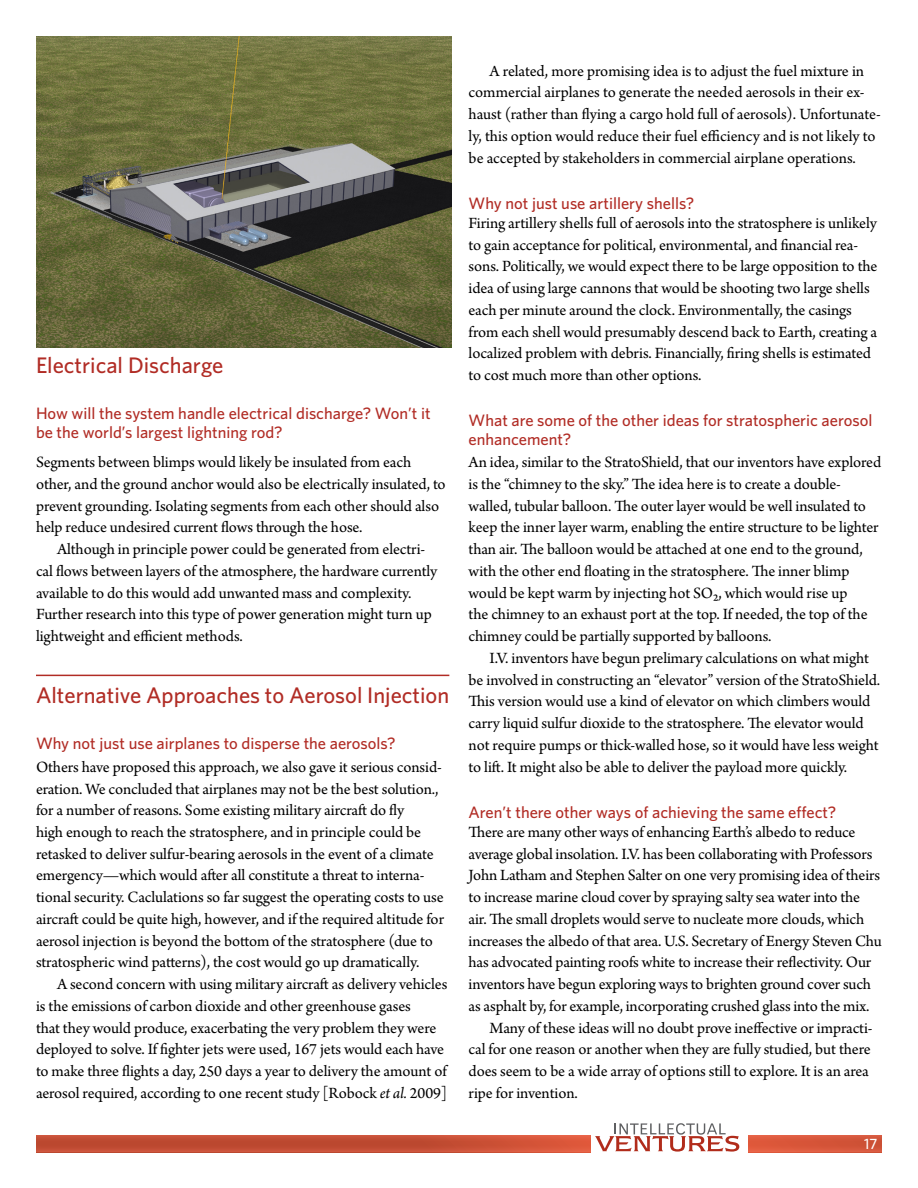
<style>
.page{position:relative;width:918px;height:1188px;background:#fff}
.page>*{position:absolute;margin:0;border:0;box-sizing:border-box;transform-origin:0 0}
.FAQ_Category{font:500 22.5px "Whitney";color:#b12c25}
.Answer{font:16.5px/21.8px "Arno Pro";letter-spacing:-.01em;color:#000}
.Body_text{font:16.5px/21.8px "Arno Pro";letter-spacing:-.005em;color:#000}
.Question{font:500 16.5px/18.9px "Whitney";color:#b12c25}
.t1{font:500 15px "Whitney";color:#fff}
.s1{font-style:italic}
</style>
<div class="page">
<svg style="left:36px;top:1136px;width:846px;height:16px;background:#ca5037"></svg>
<div style="left:591px;top:1114px;width:157px;height:44px;background:#fff"></div>
<svg style="left:595px;top:1123px;width:144px;height:29px"></svg>
<hr style="left:36px;top:675px;width:413px;height:1px;background:#b12c25">
<img style="left:36px;top:36px;width:415px;height:312px">
<p class="FAQ_Category" style="left:36px;top:350px;width:189px">Electrical Discharge</p>
<p class="Question" style="left:36px;top:404px;width:396px">How will the system handle electrical discharge? Won’t it be the world’s largest lightning rod?</p>
<p class="Answer" style="left:36px;top:452px;width:411px">Segments between blimps would likely be insulated from each other, and the ground anchor would also be electrically insulated, to prevent grounding. Isolating segments from each other should also help reduce undesired current flows through the hose.</p>
<p class="Body_text" style="left:36px;top:539px;width:403px;text-indent:21px">Although in principle power could be generated from electri&shy;cal flows between layers of the atmosphere, the hardware currently available to do this would add unwanted mass and complexity.<br>Further research into this type of power generation might turn up lightweight and efficient methods.</p>
<p class="FAQ_Category" style="left:36px;top:680px;width:415px">Alternative Approaches to Aerosol Injection</p>
<p class="Question" style="left:36px;top:734px;width:361px">Why not just use airplanes to disperse the aerosols?</p>
<p class="Answer" style="left:36px;top:757px;width:410px">Others have proposed this approach, we also gave it serious consid&shy;eration. We concluded that airplanes may not be the best solution., for a number of reasons. Some existing military aircraft do fly<br>high enough to reach the stratosphere, and in principle could be retasked to deliver sulfur-bearing aerosols in the event of a climate emergency—which would after all constitute a threat to interna&shy;tional security. Caclulations so far suggest the operating costs to use aircraft could be quite high, however, and if the required altitude for aerosol injection is beyond the bottom of the stratosphere (due to stratospheric wind patterns), the cost would go up dramatically.</p>
<p class="Body_text" style="left:36px;top:974px;width:413px;text-indent:21px">A second concern with using military aircraft as delivery vehicles is the emissions of carbon dioxide and other greenhouse gases<br>that they would produce, exacerbating the very problem they were deployed to solve. If fighter jets were used, 167 jets would each have to make three flights a day, 250 days a year to delivery the amount of aerosol required, according to one recent study [Robock <span class="s1">et al.</span> 2009]</p>
<p class="Body_text" style="left:469px;top:61px;width:414px;text-indent:21px">A related, more promising idea is to adjust the fuel mixture in commercial airplanes to generate the needed aerosols in their ex&shy;haust (rather than flying a cargo hold full of aerosols). Unfortunate&shy;ly, this option would reduce their fuel efficiency and is not likely to be accepted by stakeholders in commercial airplane operations.</p>
<p class="Question" style="left:469px;top:193px;width:227px">Why not just use artillery shells?</p>
<p class="Answer" style="left:469px;top:213px;width:410px">Firing artillery shells full of aerosols into the stratosphere is unlikely to gain acceptance for political, environmental, and financial rea&shy;sons. Politically, we would expect there to be large opposition to the idea of using large cannons that would be shooting two large shells each per minute around the clock. Environmentally, the casings from each shell would presumably descend back to Earth, creating a localized problem with debris. Financially, firing shells is estimated to cost much more than other options.</p>
<p class="Question" style="left:469px;top:411px;width:405px">What are some of the other ideas for stratospheric aerosol enhancement?</p>
<p class="Answer" style="left:469px;top:452px;width:414px">An idea, similar to the StratoShield, that our inventors have explored is the “chimney to the sky.” The idea here is to create a double&shy;walled, tubular balloon. The outer layer would be well insulated to keep the inner layer warm, enabling the entire structure to be lighter than air. The balloon would be attached at one end to the ground, with the other end floating in the stratosphere. The inner blimp would be kept warm by injecting hot SO₂, which would rise up<br>the chimney to an exhaust port at the top. If needed, the top of the chimney could be partially supported by balloons.</p>
<p class="Body_text" style="left:469px;top:648px;width:413px;text-indent:21px">I.V. inventors have begun prelimary calculations on what might be involved in constructing an “elevator” version of the StratoShield.<br>This version would use a kind of elevator on which climbers would carry liquid sulfur dioxide to the stratosphere. The elevator would not require pumps or thick-walled hose, so it would have less weight to lift. It might also be able to deliver the payload more quickly.</p>
<p class="Question" style="left:469px;top:802px;width:369px">Aren’t there other ways of achieving the same effect?</p>
<p class="Answer" style="left:469px;top:822px;width:415px">There are many other ways of enhancing Earth’s albedo to reduce average global insolation. I.V. has been collaborating with Professors John Latham and Stephen Salter on one very promising idea of theirs to increase marine cloud cover by spraying salty sea water into the air. The small droplets would serve to nucleate more clouds, which increases the albedo of that area. U.S. Secretary of Energy Steven Chu has advocated painting roofs white to increase their reflectivity. Our inventors have begun exploring ways to brighten ground cover such as asphalt by, for example, incorporating crushed glass into the mix.</p>
<p class="Body_text" style="left:469px;top:1018px;width:405px;text-indent:21px">Many of these ideas will no doubt prove ineffective or impracti&shy;cal for one reason or another when they are fully studied, but there does seem to be a wide array of options still to explore. It is an area ripe for invention.</p>
<p class="t1" style="left:864px;top:1134px;width:15px">17</p>
</div>
